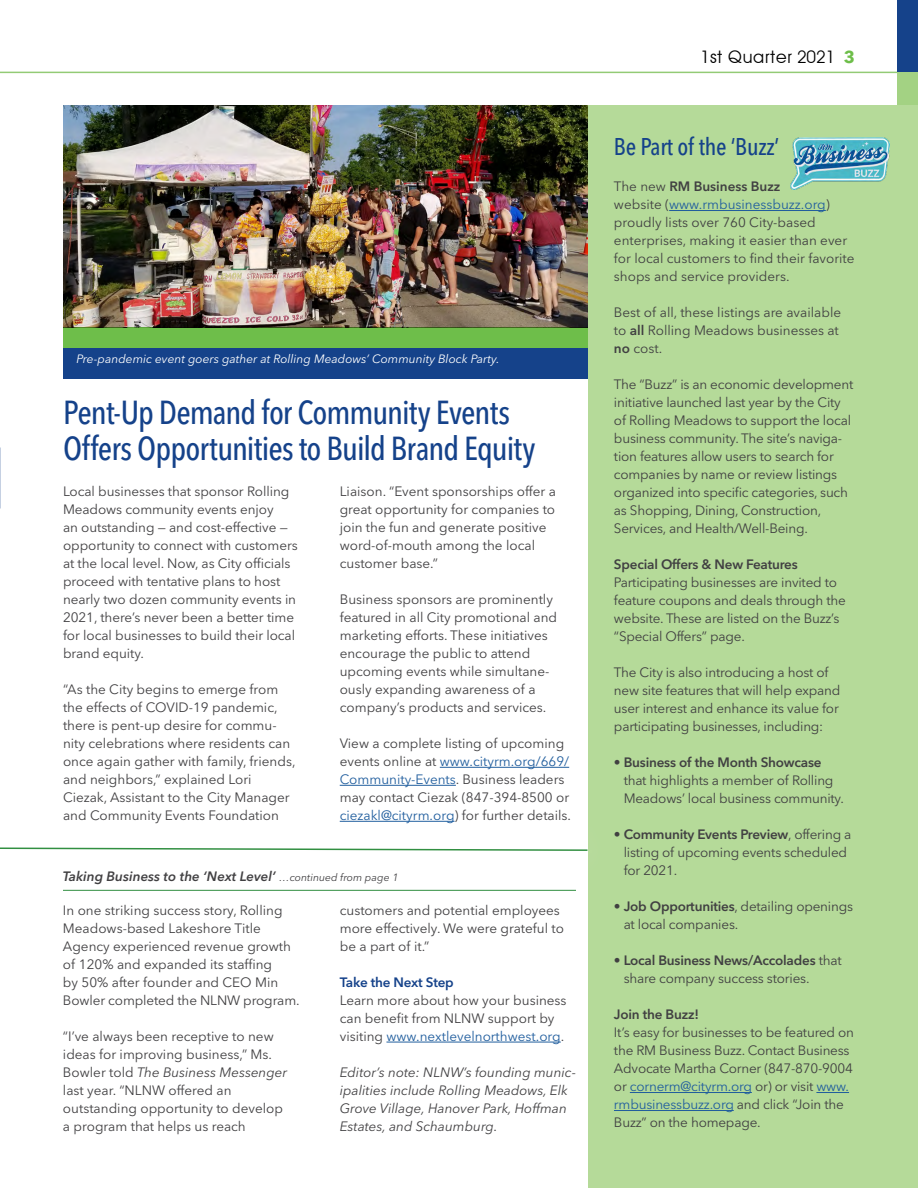
<style>
.page{position:relative;width:918px;height:1188px;background:#fff}
.page>*{position:absolute;margin:0;border:0;box-sizing:border-box;transform-origin:0 0}
.t1{font:500 condensed 33px/36px "Avenir Next LT Pro";letter-spacing:-.03em;color:#15428a}
.t2{font:500 condensed 24px "Avenir Next LT Pro";letter-spacing:-.01em;color:#15428a}
.t3{font:17.25px "Avant Garde";color:#000}
.t4{font:13.5px/18px "Avenir Next LT Pro";letter-spacing:-.005em;color:#414042}
.t5{font:italic 13.5px/18px "Avenir Next LT Pro";color:#414042}
.t6{font:italic 600 13.5px "Avenir Next LT Pro";color:#414042}
.t7{font:600 13.5px "Avenir Next LT Pro";letter-spacing:-.015em;color:#414042}
.t8{font:600 13.5px "Avenir Next LT Pro";letter-spacing:-.015em;color:#15428a}
.t9{font:italic 12px "Avenir Next LT Pro";color:#fff}
.s1{color:#215e9e}
.s2{font-weight:400;font-size:10.5px}
.s3{font-style:italic}
.s4{font-family:"Avenir Next LT Pro";font-weight:700;color:#6ebe4a}
.s5{font-weight:600}
</style>
<div class="page">
<hr style="left:0;top:72px;width:918px;height:1px;background:#93cb75">
<div style="left:897px;top:0;width:21px;height:71px;background:#15428a"></div>
<div style="left:897px;top:73px;width:21px;height:32px;background:#a3d283"></div>
<div style="left:588px;top:105px;width:330px;height:1083px;background:#b5da99"></div>
<hr style="left:669px;top:210px;width:157px;height:1px;background:#215e9e">
<hr style="left:630px;top:1092px;width:122px;height:1px;background:#215e9e">
<hr style="left:816px;top:1092px;width:33px;height:1px;background:#215e9e">
<hr style="left:614px;top:1110px;width:120px;height:1px;background:#215e9e">
<hr style="left:440px;top:767px;width:129px;height:1px;background:#215e9e">
<hr style="left:340px;top:785px;width:116px;height:1px;background:#215e9e">
<img style="left:63px;top:105px;width:525px;height:223px">
<hr style="left:386px;top:1042px;width:175px;height:1px;background:#215e9e">
<hr style="left:63px;top:890px;width:513px;height:1px;background:#318f41">
<img style="left:791px;top:137px;width:98px;height:53px">
<div style="left:0;top:810px;width:620px;height:79px;background:#fff"></div>
<svg style="left:0;top:847px;width:589px;height:5px"></svg>
<div style="left:63px;top:348px;width:525px;height:31px;background:#15428a"></div>
<div style="left:63px;top:328px;width:525px;height:20px;background:#6ebe4a"></div>
<p class="t9" style="left:76px;top:352px;width:425px">Pre-pandemic event goers gather at Rolling Meadows’ Community Block Party.</p>
<h1 class="t1" style="left:63px;top:394px;width:474px">Pent-Up Demand for Community Events<br>Offers Opportunities to Build Brand Equity</h1>
<p class="t4" style="left:63px;top:482px;width:236px">Local businesses that sponsor Rolling Meadows community events enjoy<br>an outstanding — and cost-effective — opportunity to connect with customers at the local level. Now, as City officials proceed with tentative plans to host nearly two dozen community events in 2021, there’s never been a better time for local businesses to build their local brand equity.</p>
<p class="t4" style="left:63px;top:680px;width:234px">“As the City begins to emerge from the effects of COVID-19 pandemic, there is pent-up desire for commu&shy;nity celebrations where residents can once again gather with family, friends, and neighbors,” explained Lori Ciezak, Assistant to the City Manager and Community Events Foundation</p>
<p class="t4" style="left:340px;top:482px;width:218px">Liaison. “Event sponsorships offer a great opportunity for companies to join the fun and generate positive word-of-mouth among the local customer base.”</p>
<p class="t4" style="left:340px;top:590px;width:219px">Business sponsors are prominently featured in all City promotional and marketing efforts. These initiatives encourage the public to attend upcoming events while simultane&shy;ously expanding awareness of a company’s products and services.</p>
<p class="t4" style="left:340px;top:734px;width:233px">View a complete listing of upcoming events online at <span class="s1">www.cityrm.org/669/ Community-Events</span>. Business leaders may contact Ciezak (847-394-8500 or <span class="s1">ciezakl@cityrm.org</span>) for further details.</p>
<p class="t6" style="left:63px;top:868px;width:337px">Taking Business to the ‘Next Level’ <span class="s2">…continued from page 1</span></p>
<p class="t4" style="left:63px;top:901px;width:238px">In one striking success story, Rolling Meadows-based Lakeshore Title Agency experienced revenue growth of 120% and expanded its staffing<br>by 50% after founder and CEO Min Bowler completed the NLNW program.</p>
<p class="t4" style="left:63px;top:1027px;width:226px">“I’ve always been receptive to new ideas for improving business,” Ms.<br>Bowler told <span class="s3">The Business Messenger </span>last year. “NLNW offered an outstanding opportunity to develop a program that helps us reach</p>
<p class="t4" style="left:340px;top:901px;width:226px">customers and potential employees more effectively. We were grateful to be a part of it.”</p>
<p class="t8" style="left:340px;top:974px;width:116px">Take the Next Step</p>
<p class="t4" style="left:340px;top:991px;width:228px">Learn more about how your business can benefit from NLNW support by visiting <span class="s1">www.nextlevelnorthwest.org</span>.</p>
<p class="t5" style="left:340px;top:1063px;width:238px">Editor’s note: NLNW’s founding munic&shy;ipalities include Rolling Meadows, Elk Grove Village, Hanover Park, Hoffman Estates, and Schaumburg.</p>
<p class="t3" style="left:701px;top:46px;width:156px">1st Quarter 2021 <span class="s4">3</span></p>
<h2 class="t2" style="left:614px;top:132px;width:167px">Be Part of the ‘Buzz’</h2>
<p class="t4" style="left:614px;top:177px;width:242px">The new <span class="s5">RM Business Buzz<br></span>website (<span class="s1">www.rmbusinessbuzz.org</span>) proudly lists over 760 City-based enterprises, making it easier than ever for local customers to find their favorite shops and service providers.</p>
<p class="t4" style="left:614px;top:303px;width:229px">Best of all, these listings are available to <span class="s5">all</span> Rolling Meadows businesses at <span class="s5">no</span> cost.</p>
<p class="t4" style="left:614px;top:375px;width:241px">The “Buzz” is an economic development initiative launched last year by the City of Rolling Meadows to support the local business community. The site’s naviga&shy;tion features allow users to search for companies by name or review listings organized into specific categories, such as Shopping, Dining, Construction, Services, and Health/Well-Being.</p>
<p class="t7" style="left:614px;top:556px;width:185px">Special Offers &amp; New Features</p>
<p class="t4" style="left:614px;top:573px;width:233px">Participating businesses are invited to feature coupons and deals through the website. These are listed on the Buzz’s “Special Offers” page.</p>
<p class="t4" style="left:614px;top:663px;width:228px">The City is also introducing a host of new site features that will help expand user interest and enhance its value for participating businesses, including:</p>
<p class="t4" style="left:624px;top:753px;width:222px;text-indent:-10px">• <span class="s5">Business of the Month Showcase </span>that highlights a member of Rolling<br>Meadows’ local business community.</p>
<p class="t4" style="left:624px;top:825px;width:229px;text-indent:-10px">• <span class="s5">Community Events Preview</span>, offering a listing of upcoming events scheduled for 2021.</p>
<p class="t4" style="left:624px;top:897px;width:231px;text-indent:-10px">• <span class="s5">Job Opportunities</span>, detailing openings at local companies.</p>
<p class="t4" style="left:624px;top:951px;width:219px;text-indent:-10px">• <span class="s5">Local Business News/Accolades</span> that share company success stories.</p>
<p class="t7" style="left:614px;top:1006px;width:86px">Join the Buzz!</p>
<p class="t4" style="left:614px;top:1023px;width:242px">It’s easy for businesses to be featured on the RM Business Buzz. Contact Business Advocate Martha Corner (847-870-9004 or <span class="s1">cornerm@cityrm.org</span> or) or visit <span class="s1">www. rmbusinessbuzz.org</span> and click “Join the Buzz” on the homepage.</p>
</div>
